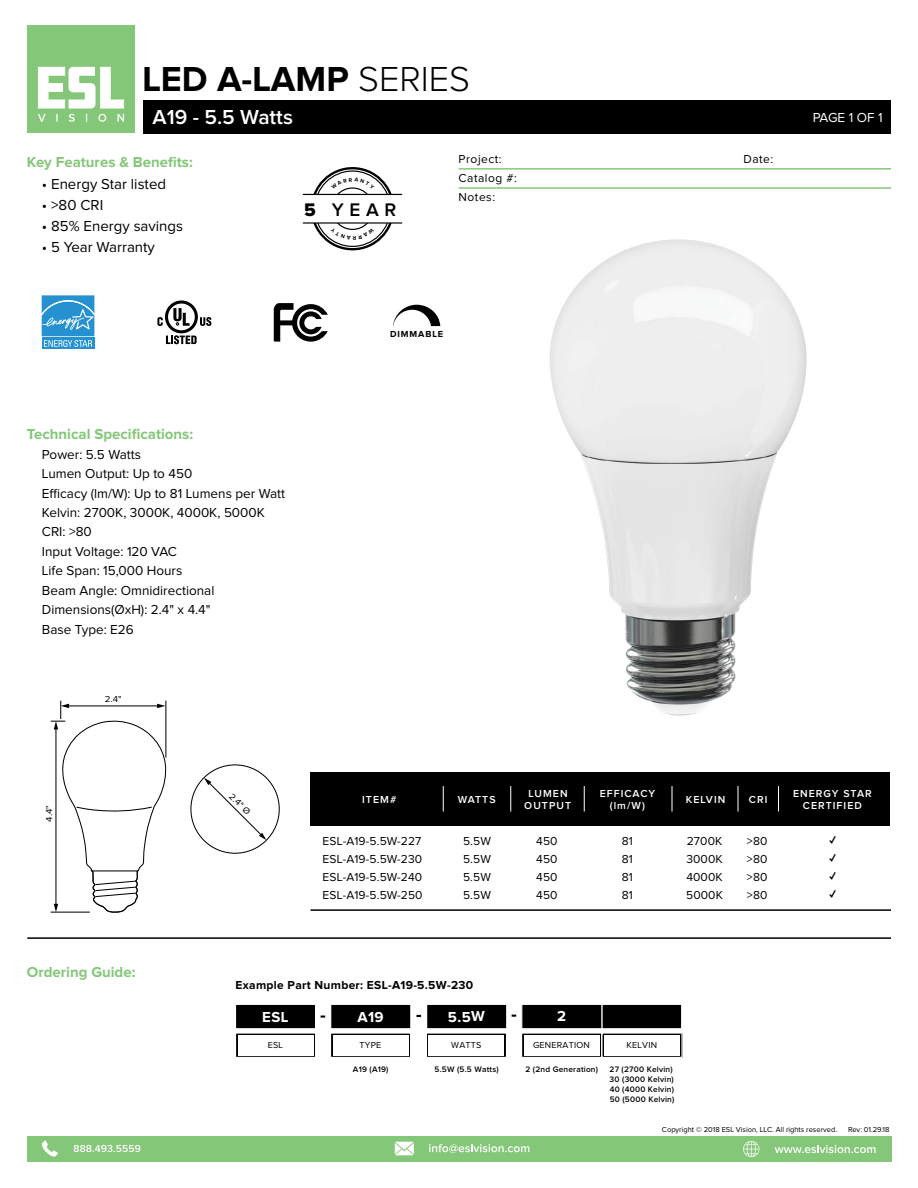
<style>
.page{position:relative;width:918px;height:1188px;background:#fff}
.page>*{position:absolute;margin:0;border:0;box-sizing:border-box;transform-origin:0 0}
.t1{font:700 36px "Proxima Nova";color:#000}
.t2{font:600 21px "Proxima Nova";color:#fff}
.t3{font:600 18.9px "Proxima Nova";color:#010101}
.t4{font:700 15px "Proxima Nova";color:#84c778}
.t5{font:15px "Proxima Nova";color:#000}
.t6{font:700 15px "Proxima Nova";letter-spacing:.02em;color:#fff}
.t7{font:13.5px/19.5px "Proxima Nova";color:#000}
.t8{font:13.5px "Proxima Nova";letter-spacing:-.02em;color:#fff}
.t9{font:12px/18px "Proxima Nova";letter-spacing:.01em;color:#000;text-align:justify}
.t10{font:700 12px "Proxima Nova";letter-spacing:.02em;color:#000}
.t11{font:12px "Proxima Nova";letter-spacing:.04em;color:#000}
.t12{font:900 12px/18px "Proxima Nova";color:#000;text-align:justify}
.t13{font:600 10.5px/12px "Proxima Nova";letter-spacing:.1em;color:#fff;text-align:center}
.t14{font:700 9.15px "Proxima Nova";letter-spacing:.1em;color:#010101}
.t15{font:9px "Proxima Nova";letter-spacing:.02em;color:#000}
.t16{font:9px "Proxima Nova";letter-spacing:.02em;color:#000;scale:1.07 1}
.t17{font:600 8.25px/9.9px "Proxima Nova";letter-spacing:.02em;color:#000}
.t18{font:7.5px "Proxima Nova";color:#000}
.s1{font-weight:300}
.s2{font-family:"Proxima Nova Extrabld";font-weight:400}
</style>
<div class="page">
<div style="left:602px;top:1004px;width:80px;height:25px;background:#000"></div>
<div style="left:601px;top:1004px;width:81px;height:25px;border:1px solid #fff"></div>
<div style="left:522px;top:1004px;width:80px;height:25px;background:#000"></div>
<div style="left:521px;top:1004px;width:82px;height:25px;border:1px solid #fff"></div>
<div style="left:427px;top:1004px;width:80px;height:25px;background:#000"></div>
<div style="left:426px;top:1004px;width:81px;height:25px;border:1px solid #fff"></div>
<div style="left:235px;top:1004px;width:81px;height:25px;background:#000"></div>
<div style="left:235px;top:1004px;width:81px;height:25px;border:1px solid #fff"></div>
<div style="left:331px;top:1004px;width:80px;height:25px;background:#000"></div>
<div style="left:330px;top:1004px;width:81px;height:25px;border:1px solid #fff"></div>
<svg style="left:237px;top:1034px;width:77px;height:22px"></svg>
<div style="left:235px;top:1032px;width:81px;height:26px;border:1px solid #fff"></div>
<div style="left:238px;top:1035px;width:75px;height:20px;background:#fff"></div>
<svg style="left:332px;top:1034px;width:77px;height:22px"></svg>
<div style="left:330px;top:1032px;width:81px;height:26px;border:1px solid #fff"></div>
<div style="left:333px;top:1035px;width:76px;height:20px;background:#fff"></div>
<svg style="left:428px;top:1034px;width:77px;height:22px"></svg>
<div style="left:426px;top:1032px;width:81px;height:26px;border:1px solid #fff"></div>
<div style="left:429px;top:1035px;width:75px;height:20px;background:#fff"></div>
<div style="left:522px;top:1033px;width:80px;height:24px;background:linear-gradient(to right,#fff,#fff)"></div>
<div style="left:521px;top:1032px;width:81px;height:26px;border:1px solid #fff"></div>
<div style="left:524px;top:1035px;width:76px;height:20px;background:#fff"></div>
<svg style="left:603px;top:1034px;width:78px;height:22px"></svg>
<div style="left:601px;top:1032px;width:82px;height:26px;border:1px solid #fff"></div>
<div style="left:604px;top:1035px;width:76px;height:20px;background:#fff"></div>
<svg style="left:204px;top:778px;width:62px;height:62px"></svg>
<svg style="left:51px;top:701px;width:116px;height:212px"></svg>
<div style="left:311px;top:772px;width:579px;height:54px;background:#000"></div>
<svg style="left:510px;top:786px;width:1px;height:26px"></svg>
<svg style="left:443px;top:786px;width:1px;height:26px"></svg>
<svg style="left:738px;top:786px;width:1px;height:26px"></svg>
<svg style="left:672px;top:786px;width:1px;height:26px"></svg>
<svg style="left:584px;top:786px;width:1px;height:26px"></svg>
<svg style="left:778px;top:786px;width:1px;height:26px"></svg>
<hr style="left:311px;top:909px;width:580px;height:2px;background:#000">
<hr style="left:459px;top:168px;width:432px;height:2px;background:#84c778">
<hr style="left:459px;top:187px;width:432px;height:2px;background:#84c778">
<div style="left:27px;top:1136px;width:864px;height:25px;background:#84c778"></div>
<svg style="left:42px;top:1140px;width:16px;height:17px"></svg>
<svg style="left:74px;top:1145px;width:66px;height:7px"></svg>
<svg style="left:395px;top:1142px;width:19px;height:13px"></svg>
<svg style="left:429px;top:1144px;width:100px;height:9px"></svg>
<svg style="left:743px;top:1141px;width:16px;height:16px"></svg>
<svg style="left:775px;top:1145px;width:101px;height:8px"></svg>
<div style="left:27px;top:26px;width:108px;height:108px;background:#84c778"></div>
<svg style="left:38px;top:67px;width:86px;height:55px"></svg>
<div style="left:143px;top:100px;width:748px;height:34px;background:#000"></div>
<div style="left:42px;top:338px;width:52px;height:11px;background:#2591d0"></div>
<svg style="left:42px;top:295px;width:52px;height:52px;background:#4aa3d7"></svg>
<svg style="left:157px;top:300px;width:54px;height:44px"></svg>
<svg style="left:274px;top:303px;width:54px;height:39px"></svg>
<hr style="left:303px;top:222px;width:99px;height:2px;background:#010101">
<hr style="left:303px;top:194px;width:99px;height:1px;background:#010101">
<svg style="left:393px;top:305px;width:40px;height:21px"></svg>
<img style="left:433px;top:239px;width:374px;height:477px">
<hr style="left:27px;top:937px;width:864px;height:2px;background:#000">
<svg style="left:331px;top:178px;width:44px;height:12px"></svg>
<svg style="left:331px;top:228px;width:43px;height:12px"></svg>
<h1 class="t1" style="left:142px;top:59px;width:329px">LED A-LAMP <span class="s1">SERIES</span></h1>
<h2 class="t2" style="left:153px;top:105px;width:142px">A19 - 5.5 Watts</h2>
<p class="t8" style="left:813px;top:110px;width:71px">PAGE 1 OF 1</p>
<p class="t4" style="left:27px;top:154px;width:167px">Key Features &amp; Benefits:</p>
<p class="t5" style="left:42px;top:176px;width:126px">• Energy Star listed</p>
<p class="t5" style="left:42px;top:197px;width:63px">• &gt;80 CRI</p>
<p class="t5" style="left:42px;top:218px;width:143px">• 85% Energy savings</p>
<p class="t5" style="left:42px;top:239px;width:115px">• 5 Year Warranty</p>
<h3 class="t3" style="left:304px;top:199px;width:94px"><span class="s2">5</span> YEAR</h3>
<p class="t11" style="left:459px;top:152px;width:45px">Project:</p>
<p class="t9" style="left:743px;top:150px;width:31px">Date:</p>
<p class="t11" style="left:459px;top:171px;width:60px">Catalog #:</p>
<p class="t9" style="left:459px;top:189px;width:38px">Notes:</p>
<p class="t14" style="left:390px;top:329px;width:55px">DIMMABLE</p>
<p class="t4" style="left:27px;top:426px;width:168px">Technical Specifications:</p>
<p class="t7" style="left:42px;top:445px;width:245px">Power: 5.5 Watts<br>Lumen Output: Up to 450<br>Efficacy (lm/W): Up to 81 Lumens per Watt<br>Kelvin: 2700K, 3000K, 4000K, 5000K<br>CRI: &gt;80<br>Input Voltage: 120 VAC<br>Life Span: 15,000 Hours<br>Beam Angle: Omnidirectional<br>Dimensions(ØxH): 2.4" x 4.4"<br>Base Type: E26</p>
<p class="t16" style="left:105px;top:694px;width:17px">2.4"</p>
<p class="t16" style="left:44px;top:822px;width:17px;rotate:-90deg">4.4"</p>
<p class="t4" style="left:27px;top:963px;width:110px">Ordering Guide:</p>
<p class="t16" style="left:234px;top:791px;width:26px;rotate:45deg">2.4" Ø</p>
<p class="t13" style="left:362px;top:794px;width:36px">ITEM#</p>
<p class="t9" style="left:323px;top:832px;width:102px">ESL-A19-5.5W-227<br>ESL-A19-5.5W-230<br>ESL-A19-5.5W-240<br>ESL-A19-5.5W-250</p>
<p class="t13" style="left:458px;top:794px;width:39px">WATTS</p>
<p class="t9" style="left:463px;top:832px;width:29px">5.5W 5.5W 5.5W 5.5W</p>
<p class="t13" style="left:524px;top:788px;width:48px">LUMEN<br>OUTPUT</p>
<p class="t9" style="left:536px;top:832px;width:23px">450<br>450<br>450<br>450</p>
<p class="t13" style="left:600px;top:788px;width:57px">EFFICACY (lm/W)</p>
<p class="t9" style="left:622px;top:832px;width:13px">81<br>81<br>81<br>81</p>
<p class="t13" style="left:686px;top:794px;width:41px">KELVIN</p>
<p class="t9" style="left:686px;top:832px;width:38px">2700K 3000K 4000K 5000K</p>
<p class="t13" style="left:749px;top:794px;width:20px">CRI</p>
<p class="t9" style="left:747px;top:832px;width:22px">&gt;80 &gt;80 &gt;80 &gt;80</p>
<p class="t13" style="left:793px;top:788px;width:80px">ENERGY STAR<br>CERTIFIED</p>
<p class="t12" style="left:829px;top:832px;width:8px">✓ ✓ ✓ ✓</p>
<p class="t10" style="left:236px;top:978px;width:239px">Example Part Number: ESL-A19-5.5W-230</p>
<p class="t6" style="left:262px;top:1009px;width:28px">ESL</p>
<p class="t6" style="left:357px;top:1009px;width:28px">A19</p>
<p class="t6" style="left:448px;top:1008px;width:38px">5.5W</p>
<p class="t6" style="left:557px;top:1008px;width:11px">2</p>
<p class="t15" style="left:268px;top:1040px;width:17px">ESL</p>
<p class="t15" style="left:360px;top:1040px;width:23px">TYPE</p>
<p class="t15" style="left:451px;top:1040px;width:32px">WATTS</p>
<p class="t15" style="left:533px;top:1040px;width:59px">GENERATION</p>
<p class="t15" style="left:627px;top:1040px;width:32px">KELVIN</p>
<p class="t17" style="left:353px;top:1065px;width:37px">A19 (A19)</p>
<p class="t17" style="left:525px;top:1065px;width:74px">2 (2nd Generation)</p>
<p class="t17" style="left:435px;top:1065px;width:66px">5.5W (5.5 Watts)</p>
<p class="t17" style="left:610px;top:1065px;width:66px">27 (2700 Kelvin)<br>30 (3000 Kelvin)<br>40 (4000 Kelvin)<br>50 (5000 Kelvin)</p>
<p class="t18" style="left:662px;top:1125px;width:177px">Copyright © 2018 ESL Vision, LLC. All rights reserved.</p>
<p class="t18" style="left:848px;top:1125px;width:43px">Rev: 01.29.18</p>
</div>
